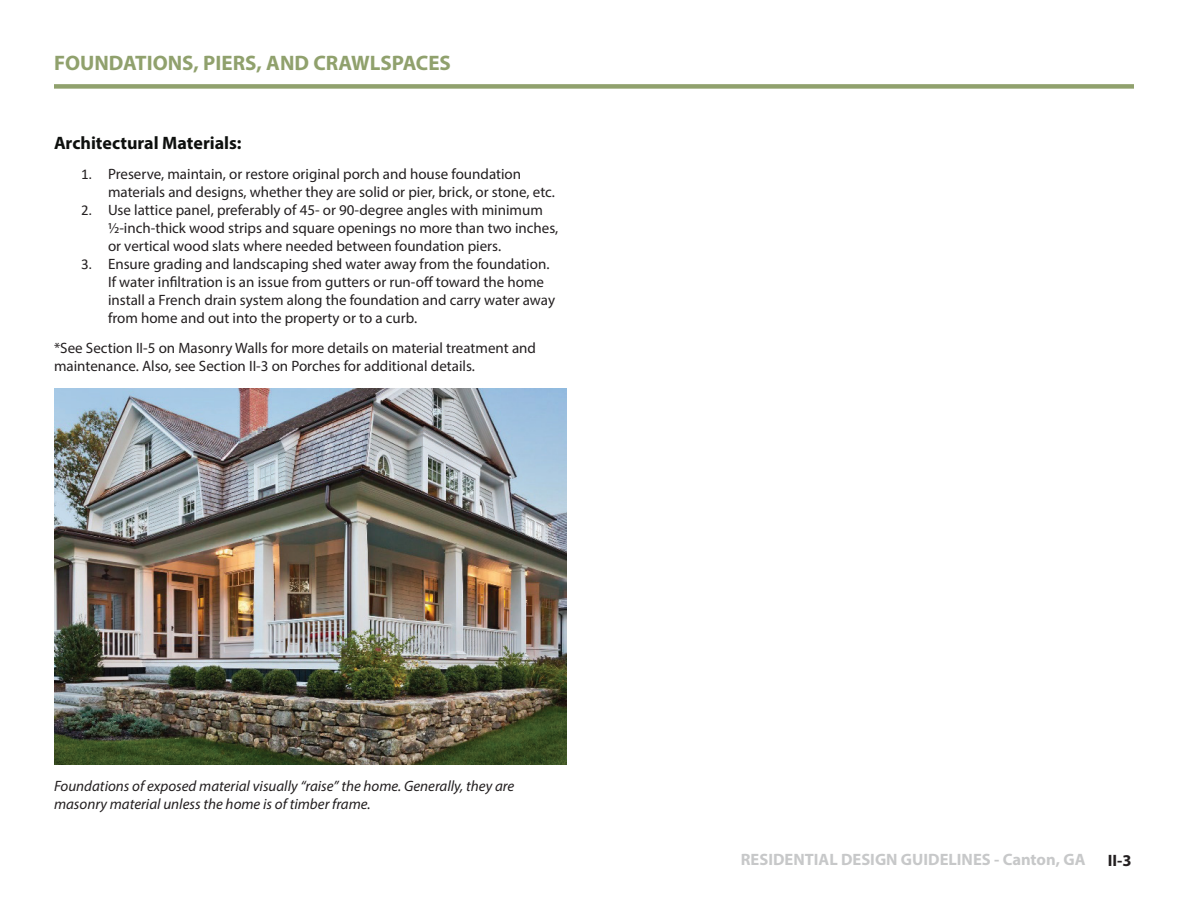
<style>
.page{position:relative;width:1188px;height:918px;background:#fff}
.page>*{position:absolute;margin:0;border:0;box-sizing:border-box;transform-origin:0 0}
.t1{font:700 21px "Myriad Pro";color:#90a16d}
.t2{font:700 18px "Myriad Pro";color:#0e100e}
.t3{font:700 16.5px "Myriad Pro";color:#c7c8c9}
.t4{font:700 16.5px "Myriad Pro";color:#231f20}
.t5{font:15px/18px "Myriad Pro";color:#231f20}
.t6{font:italic 15px/18px "Myriad Pro";color:#231f20}
.s1{font-family:"Calibri"}
</style>
<div class="page">
<div style="left:54px;top:84px;width:1080px;height:5px;background:#90a16d"></div>
<img style="left:54px;top:388px;width:513px;height:376px">
<h1 class="t1" style="left:54px;top:49px;width:398px">FOUNDATIONS, PIERS, AND CRAWLSPACES</h1>
<p class="t2" style="left:54px;top:131px;width:189px">Architectural Materials:</p>
<p class="t5" style="left:108px;top:164px;width:449px;text-indent:-27px"><span class="s1">1.</span> Preserve, maintain, or restore original porch and house foundation materials and designs, whether they are solid or pier, brick, or stone, etc.</p>
<p class="t5" style="left:108px;top:200px;width:452px;text-indent:-27px"><span class="s1">2.</span> Use lattice panel, preferably of 45- or 90-degree angles with minimum ½-inch-thick wood strips and square openings no more than two inches, or vertical wood slats where needed between foundation piers.</p>
<p class="t5" style="left:108px;top:254px;width:449px;text-indent:-27px"><span class="s1">3.</span> Ensure grading and landscaping shed water away from the foundation.<br>If water infiltration is an issue from gutters or run-off toward the home install a French drain system along the foundation and carry water away from home and out into the property or to a curb.</p>
<p class="t5" style="left:54px;top:338px;width:484px">*See Section II-5 on Masonry Walls for more details on material treatment and maintenance. Also, see Section II-3 on Porches for additional details.</p>
<p class="t6" style="left:54px;top:776px;width:462px">Foundations of exposed material visually “raise” the home. Generally, they are masonry material unless the home is of timber frame.</p>
<p class="t3" style="left:741px;top:849px;width:346px">RESIDENTIAL DESIGN GUIDELINES - Canton, GA</p>
<p class="t4" style="left:1108px;top:849px;width:25px">II-3</p>
</div>
